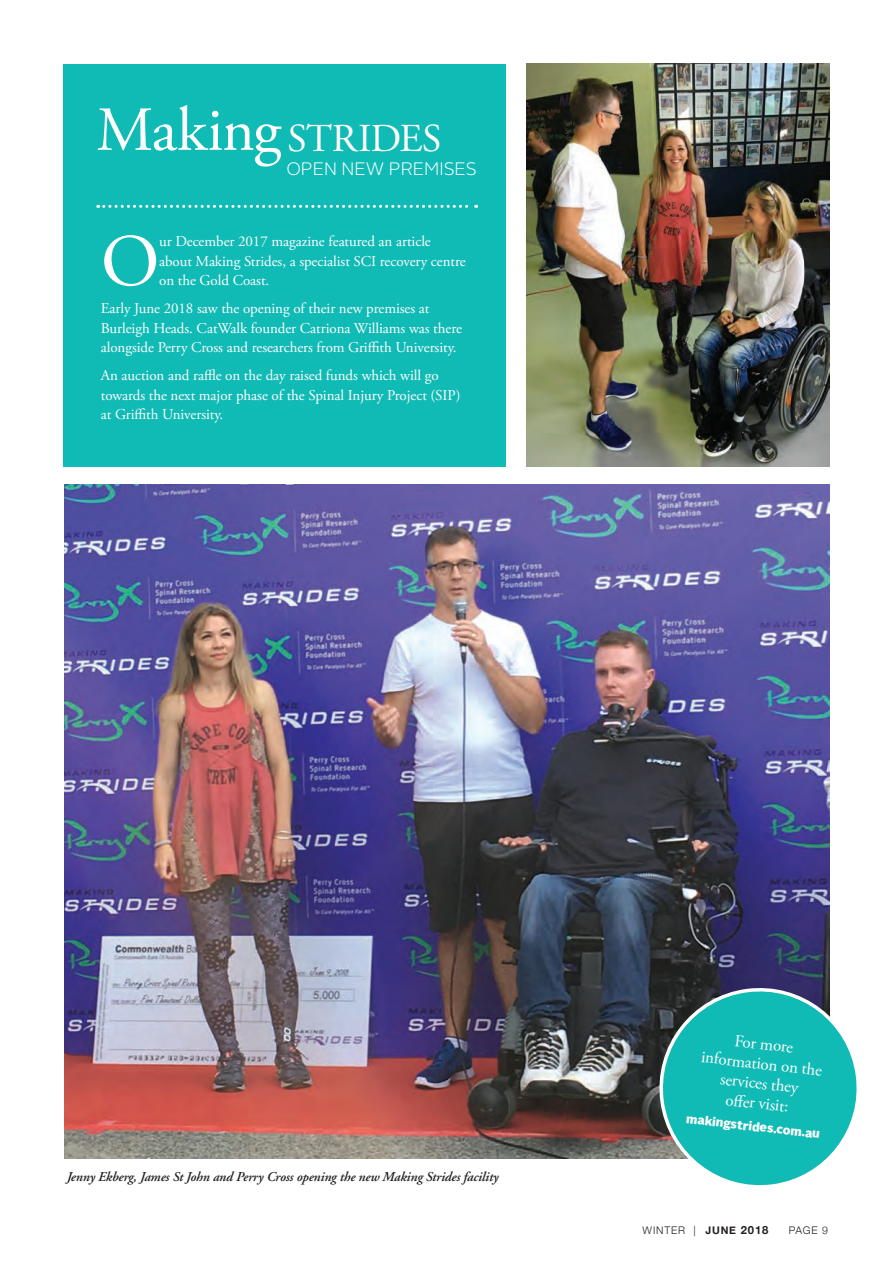
<style>
.page{position:relative;width:893px;height:1263px;background:#fff}
.page>*{position:absolute;margin:0;border:0;box-sizing:border-box;transform-origin:0 0}
.t1{font:73.8px "Adobe Garamond Pro";color:#fff}
.body_para{font:62.55px "Adobe Garamond Pro";letter-spacing:-.02em;color:#fff}
.body_para-2{font:39.6px "Adobe Garamond Pro";letter-spacing:-.015em;color:#fff}
.body_para-3{font:300 18px "Alright Sans";color:#fff}
.Body{font:16.95px/19.8px "Adobe Garamond Pro";color:#fff;text-align:center}
.t2{font:15px/19.5px "Adobe Garamond Pro";letter-spacing:-.005em;color:#fff}
.t3{font:italic 600 13.5px "Adobe Garamond";letter-spacing:-.01em;color:#231f20}
.body_para-4{font:900 12.45px "Alright Sans";color:#fff}
.t4{font:300 10.5px "Helvetica Neue";letter-spacing:.08em;color:#231f20}
.s1{font-weight:700}
.s2{font-weight:700;font-size:11.25px}
</style>
<div class="page">
<div style="left:64px;top:64px;width:442px;height:402px;background:#10bab5"></div>
<img style="left:527px;top:64px;width:302px;height:402px">
<img style="left:64px;top:484px;width:765px;height:674px">
<svg style="left:655px;top:983px;width:202px;height:203px;background:#3ab4b1"></svg>
<svg style="left:98px;top:205px;width:379px;height:3px"></svg>
<p class="body_para" style="left:96px;top:92px;width:186px">Making</p>
<p class="body_para-2" style="left:288px;top:114px;width:155px">STRIDES</p>
<p class="body_para-3" style="left:286px;top:157px;width:192px">OPEN NEW PREMISES</p>
<p class="t1" style="left:101px;top:217px;width:60px">O</p>
<p class="t2" style="left:159px;top:232px;width:308px">ur December 2017 magazine featured an article about Making Strides, a specialist SCI recovery centre on the Gold Coast.</p>
<p class="t2" style="left:101px;top:299px;width:363px">Early June 2018 saw the opening of their new premises at<br>Burleigh Heads. CatWalk founder Catriona Williams was there alongside Perry Cross and researchers from Griffith University.</p>
<p class="t2" style="left:101px;top:366px;width:361px">An auction and raffle on the day raised funds which will go towards the next major phase of the Spinal Injury Project (SIP) at Griffith University.</p>
<p class="t3" style="left:67px;top:1170px;width:433px">Jenny Ekberg, James St John and Perry Cross opening the new Making Strides facility</p>
<p class="Body" style="left:705px;top:1027px;width:123px;rotate:7deg">For more information on the services they<br>off er visit:</p>
<p class="body_para-4" style="left:687px;top:1110px;width:136px;rotate:6deg">makingstrides.com.au</p>
<p class="t4" style="left:643px;top:1221px;width:127px">WINTER | <span class="s1">JUNE</span> <span class="s2">2018</span></p>
<p class="t4" style="left:789px;top:1221px;width:41px">PAGE 9</p>
</div>
